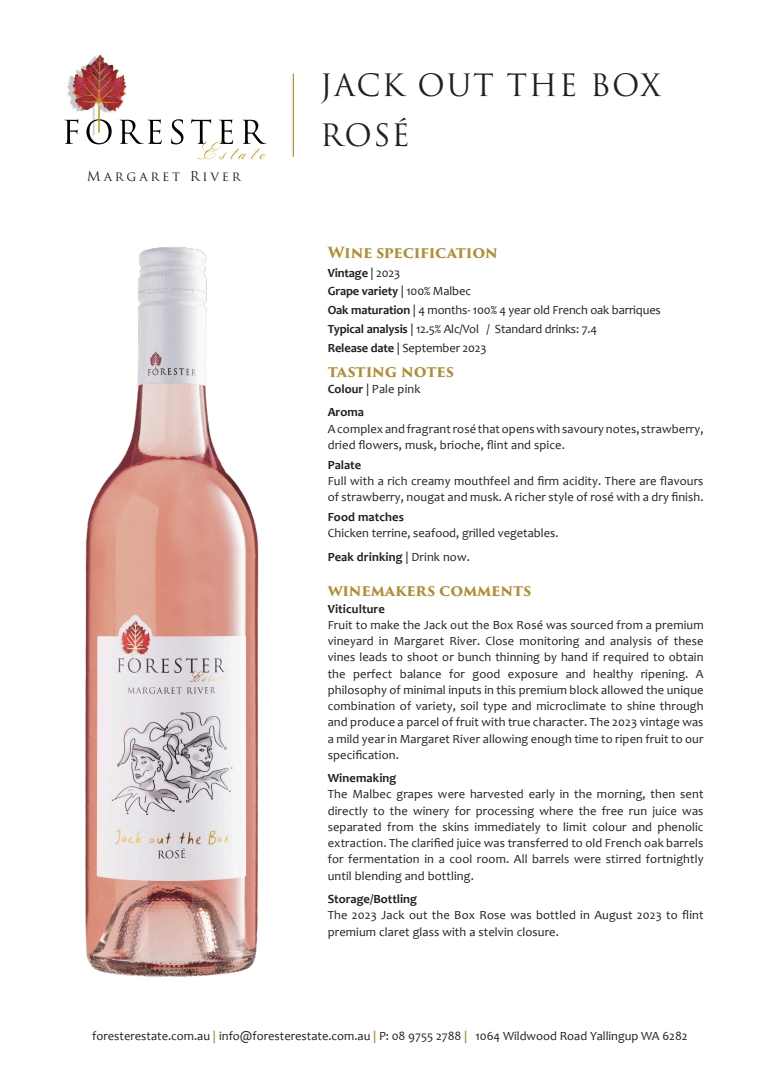
<style>
.page{position:relative;width:780px;height:1088px;background:#fff}
.page>*{position:absolute;margin:0;border:0;box-sizing:border-box;transform-origin:0 0}
.t1{font:30px "Trajan Pro 3";letter-spacing:.05em;color:#231f20}
.t2{font:700 15px "Trajan Pro 3";letter-spacing:-.01em;color:#b18e34}
.t3{font:13.25px "Trajan Pro";letter-spacing:.205em;color:#231f20}
.t4{font:12.5px/16.2px "Candara";letter-spacing:.01em;color:#231f20}
.t5{font:12.5px "Candara";letter-spacing:-.01em;color:#231f20}
.t6{font:700 12.5px "Candara";letter-spacing:.005em;color:#231f20}
.s1{font-weight:400}
.s2{font-weight:700}
.s3{font-weight:700;color:#b18e34}
</style>
<div class="page">
<img style="left:67px;top:54px;width:60px;height:65px">
<svg style="left:64px;top:119px;width:15px;height:25px"></svg>
<svg style="left:86px;top:119px;width:26px;height:25px"></svg>
<svg style="left:119px;top:119px;width:43px;height:25px"></svg>
<svg style="left:171px;top:119px;width:12px;height:25px"></svg>
<svg style="left:191px;top:119px;width:75px;height:40px"></svg>
<hr style="left:98px;top:106px;width:2px;height:26px;background:#c19707">
<hr style="left:293px;top:74px;width:1px;height:83px;background:#b18e34">
<img style="left:85px;top:247px;width:174px;height:730px">
<p class="t3" style="left:87px;top:168px;width:155px">Margaret River</p>
<p class="t1" style="left:320px;top:65px;width:342px">JACK OUT THE BOX</p>
<p class="t1" style="left:320px;top:115px;width:91px">ROSÉ</p>
<p class="t2" style="left:328px;top:241px;width:172px">Wine specification</p>
<p class="t6" style="left:328px;top:265px;width:74px">Vintage <span class="s1">| 2023</span></p>
<p class="t6" style="left:328px;top:284px;width:145px">Grape variety <span class="s1">| 100% Malbec</span></p>
<p class="t5" style="left:328px;top:302px;width:334px"><span class="s2">Oak maturation</span> | 4 months- 100% 4 year old French oak barriques</p>
<p class="t5" style="left:328px;top:321px;width:271px"><span class="s2">Typical analysis</span> | 12.5% Alc/Vol / Standard drinks: 7.4</p>
<p class="t5" style="left:328px;top:340px;width:160px"><span class="s2">Release date</span> | September 2023</p>
<p class="t2" style="left:328px;top:360px;width:128px">tasting notes</p>
<p class="t4" style="left:328px;top:381px;width:94px"><span class="s2">Colour</span> | Pale pink</p>
<p class="t6" style="left:328px;top:404px;width:38px">Aroma</p>
<p class="t4" style="left:328px;top:420px;width:377px">A complex and fragrant rosé that opens with savoury notes, strawberry, dried flowers, musk, brioche, flint and spice.</p>
<p class="t6" style="left:328px;top:457px;width:35px">Palate</p>
<p class="t4" style="left:328px;top:473px;width:377px">Full with a rich creamy mouthfeel and firm acidity. There are flavours of strawberry, nougat and musk. A richer style of rosé with a dry finish.</p>
<p class="t6" style="left:328px;top:509px;width:78px">Food matches</p>
<p class="t4" style="left:328px;top:525px;width:232px">Chicken terrine, seafood, grilled vegetables.</p>
<p class="t6" style="left:328px;top:549px;width:144px">Peak drinking <span class="s1">| Drink now.</span></p>
<p class="t2" style="left:328px;top:580px;width:205px">winemakers comments</p>
<p class="t6" style="left:328px;top:601px;width:59px">Viticulture</p>
<p class="t4" style="left:328px;top:616px;width:377px;text-align:justify">Fruit to make the Jack out the Box Rosé was sourced from a premium vineyard in Margaret River. Close monitoring and analysis of these vines leads to shoot or bunch thinning by hand if required to obtain the perfect balance for good exposure and healthy ripening. A philosophy of minimal inputs in this premium block allowed the unique combination of variety, soil type and microclimate to shine through and produce a parcel of fruit with true character. The 2023 vintage was a mild year in Margaret River allowing enough time to ripen fruit to our specification.</p>
<p class="t6" style="left:328px;top:770px;width:70px">Winemaking</p>
<p class="t4" style="left:328px;top:786px;width:377px;text-align:justify">The Malbec grapes were harvested early in the morning, then sent directly to the winery for processing where the free run juice was separated from the skins immediately to limit colour and phenolic extraction. The clarified juice was transferred to old French oak barrels for fermentation in a cool room. All barrels were stirred fortnightly until blending and bottling.</p>
<p class="t6" style="left:328px;top:891px;width:91px">Storage/Bottling</p>
<p class="t4" style="left:328px;top:907px;width:377px">The 2023 Jack out the Box Rose was bottled in August 2023 to flint premium claret glass with a stelvin closure.</p>
<p class="t4" style="left:92px;top:1028px;width:597px">foresterestate.com.au <span class="s3">|</span> info@foresterestate.com.au <span class="s3">|</span> P: 08 9755 2788 <span class="s3">|</span> 1064 Wildwood Road Yallingup WA 6282</p>
</div>
